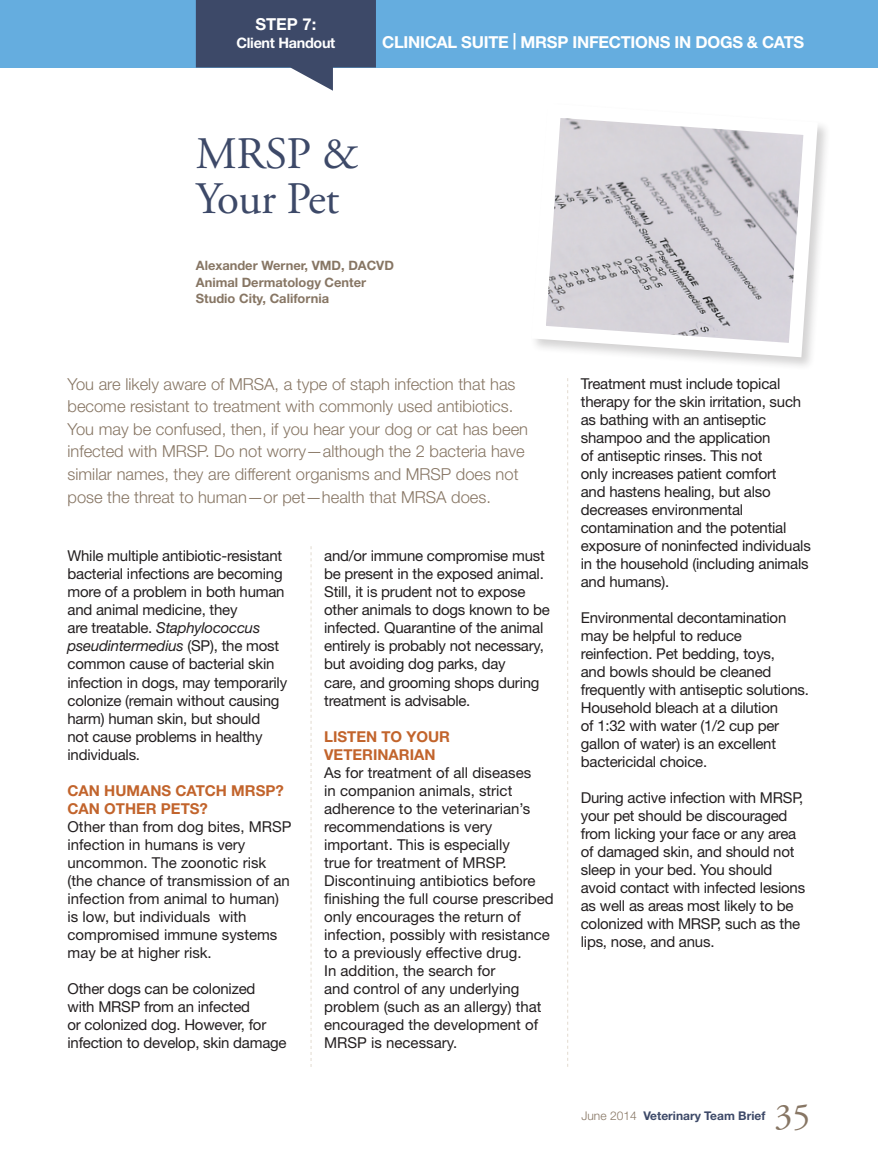
<style>
.page{position:relative;width:878px;height:1175px;background:#fff}
.page>*{position:absolute;margin:0;border:0;box-sizing:border-box;transform-origin:0 0}
.t1{font:45px/45px "Adobe Garamond Pro";letter-spacing:-.01em;color:#3d4968}
.t2{font:36px "Adobe Garamond Pro";color:#877664}
.t3{font:300 16.5px/22.5px "Helvetica Neue LT Std";color:#877664}
.t4{font:700 16.5px "Helvetica Neue LT Std";letter-spacing:-.015em;color:#fff}
.t5{font:15px/18px "Helvetica Neue LT Std";letter-spacing:-.015em;color:#231f20}
.t6{font:700 15px/18px "Helvetica Neue LT Std";color:#c2642c}
.t7{font:700 14.4px "Helvetica Neue LT Std";letter-spacing:-.02em;color:#fff}
.t8{font:700 12.9px/16.5px "Helvetica Neue LT Std";color:#877664}
.t9{font:700 12px "Helvetica Neue LT Std";color:#3d4968}
.s1{font-style:italic}
.s2{font-weight:300;color:#877664}
</style>
<div class="page">
<div style="left:0;top:0;width:878px;height:68px;background:#65addf"></div>
<svg style="left:196px;top:0;width:180px;height:91px"></svg>
<svg style="left:535px;top:118px;width:290px;height:246px"></svg>
<svg style="left:567px;top:378px;width:1px;height:688px"></svg>
<svg style="left:310px;top:546px;width:1px;height:520px"></svg>
<p class="t4" style="left:255px;top:14px;width:62px">STEP 7:</p>
<p class="t7" style="left:236px;top:34px;width:100px">Client Handout</p>
<p class="t4" style="left:382px;top:32px;width:424px">CLINICAL SUITE | MRSP INFECTIONS IN DOGS &amp; CATS</p>
<h1 class="t1" style="left:196px;top:132px;width:164px">MRSP &amp;<br>Your Pet</h1>
<p class="t8" style="left:196px;top:257px;width:200px">Alexander Werner, VMD, DACVD<br>Animal Dermatology Center<br>Studio City, California</p>
<p class="t3" style="left:68px;top:372px;width:462px">You are likely aware of MRSA, a type of staph infection that has become resistant to treatment with commonly used antibiotics.<br>You may be confused, then, if you hear your dog or cat has been infected with MRSP. Do not worry—although the 2 bacteria have similar names, they are different organisms and MRSP does not pose the threat to human—or pet—health that MRSA does.</p>
<p class="t5" style="left:68px;top:547px;width:221px">While multiple antibiotic-resistant bacterial infections are becoming more of a problem in both human and animal medicine, they<br>are treatable. <span class="s1">Staphylococcus pseudintermedius</span> (SP), the most common cause of bacterial skin infection in dogs, may temporarily colonize (remain without causing harm) human skin, but should<br>not cause problems in healthy individuals.</p>
<p class="t6" style="left:68px;top:781px;width:218px">CAN HUMANS CATCH MRSP?<br>CAN OTHER PETS?</p>
<p class="t5" style="left:68px;top:817px;width:225px">Other than from dog bites, MRSP infection in humans is very uncommon. The zoonotic risk (the chance of transmission of an infection from animal to human) is low, but individuals with compromised immune systems may be at higher risk.</p>
<p class="t5" style="left:68px;top:979px;width:220px">Other dogs can be colonized<br>with MRSP from an infected<br>or colonized dog. However, for infection to develop, skin damage</p>
<p class="t5" style="left:324px;top:547px;width:227px">and/or immune compromise must be present in the exposed animal.<br>Still, it is prudent not to expose other animals to dogs known to be infected. Quarantine of the animal entirely is probably not necessary, but avoiding dog parks, day<br>care, and grooming shops during treatment is advisable.</p>
<p class="t6" style="left:324px;top:727px;width:127px">LISTEN TO YOUR<br>VETERINARIAN</p>
<p class="t5" style="left:324px;top:763px;width:231px">As for treatment of all diseases<br>in companion animals, strict adherence to the veterinarian’s recommendations is very important. This is especially<br>true for treatment of MRSP.<br>Discontinuing antibiotics before finishing the full course prescribed only encourages the return of infection, possibly with resistance to a previously effective drug.<br>In addition, the search for<br>and control of any underlying problem (such as an allergy) that encouraged the development of<br>MRSP is necessary.</p>
<p class="t5" style="left:580px;top:374px;width:231px">Treatment must include topical therapy for the skin irritation, such as bathing with an antiseptic shampoo and the application<br>of antiseptic rinses. This not<br>only increases patient comfort<br>and hastens healing, but also decreases environmental contamination and the potential exposure of noninfected individuals in the household (including animals and humans).</p>
<p class="t5" style="left:580px;top:608px;width:230px">Environmental decontamination may be helpful to reduce reinfection. Pet bedding, toys,<br>and bowls should be cleaned frequently with antiseptic solutions.<br>Household bleach at a dilution<br>of 1:32 with water (1/2 cup per gallon of water) is an excellent bactericidal choice.</p>
<p class="t5" style="left:580px;top:788px;width:226px">During active infection with MRSP, your pet should be discouraged from licking your face or any area of damaged skin, and should not sleep in your bed. You should avoid contact with infected lesions as well as areas most likely to be colonized with MRSP, such as the lips, nose, and anus.</p>
<p class="t9" style="left:581px;top:1108px;width:185px"><span class="s2">June 2014</span> Veterinary Team Brief</p>
<h2 class="t2" style="left:774px;top:1094px;width:37px">35</h2>
</div>
